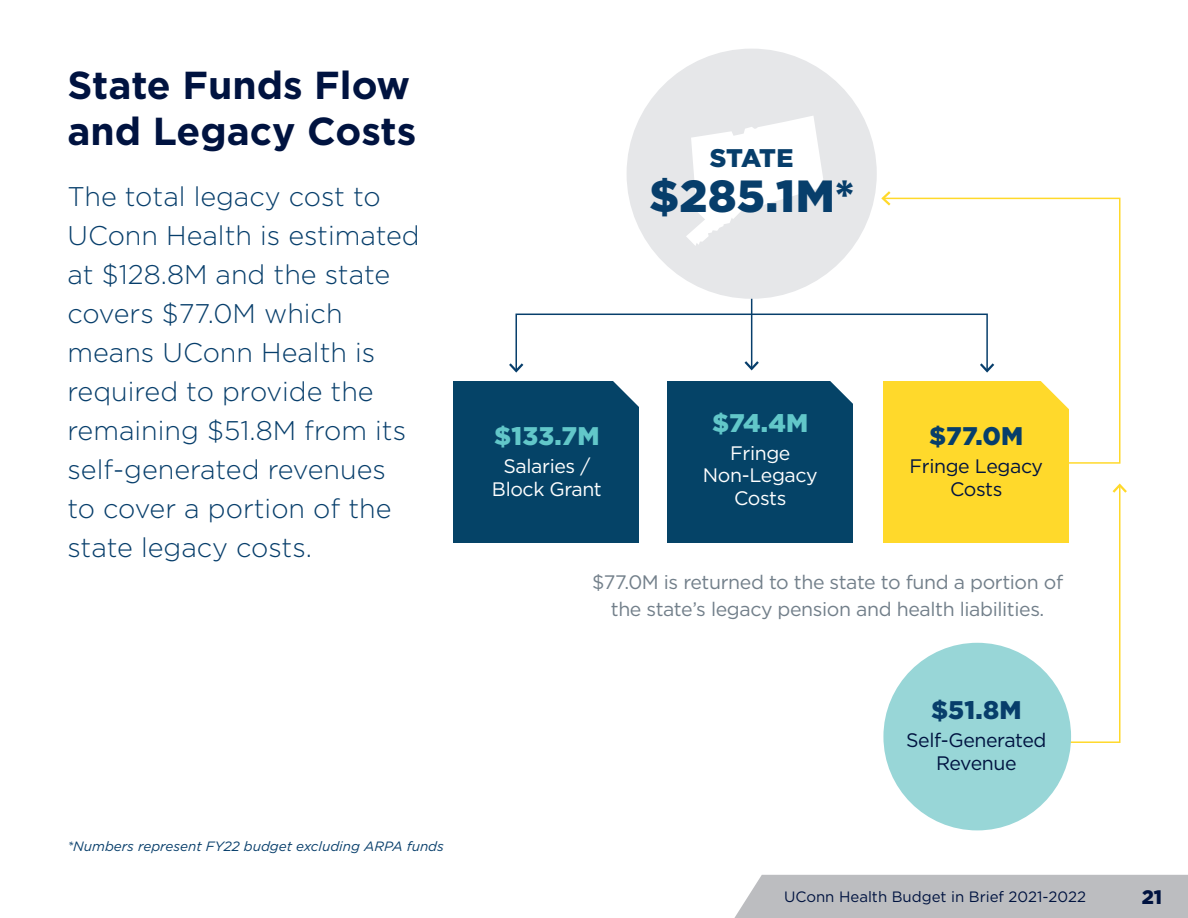
<style>
.page{position:relative;width:1188px;height:918px;background:#fff}
.page>*{position:absolute;margin:0;border:0;box-sizing:border-box;transform-origin:0 0}
.t1{font:900 45px "Gotham";color:#073e6b}
.Page_Header{font:700 39px/46.8px "Gotham";color:#001340}
.Subheader{font:300 27px/39px "Gotham";color:#073e6b}
.t2{font:900 25.5px "Gotham";letter-spacing:.01em;color:#073e6b}
.t3{font:900 25.5px "Gotham";color:#62c7c9}
.t4{font:19.5px/27px "Gotham";letter-spacing:-.02em;color:#727f8a;text-align:center}
.t5{font:19.5px/22.5px "Gotham";letter-spacing:-.02em;color:#fff;text-align:center}
.t6{font:19.5px/22.5px "Gotham";letter-spacing:-.02em;color:#001340;text-align:center}
.t7{font:900 19.5px "Gotham";color:#001340}
.t8{font:15px "Gotham";color:#001340}
.notation{font:italic 13.5px "Gotham";color:#073e6b}
</style>
<div class="page">
<div style="left:734px;top:875px;width:454px;height:43px;background:#bcbdc0"></div>
<svg style="left:881px;top:197px;width:240px;height:267px"></svg>
<svg style="left:881px;top:191px;width:12px;height:17px"></svg>
<svg style="left:1055px;top:483px;width:72px;height:260px"></svg>
<div style="left:883px;top:643px;width:188px;height:187px;background:#98d6d7;border-radius:50%"></div>
<div style="left:454px;top:381px;width:185px;height:162px;background:#054367"></div>
<div style="left:668px;top:381px;width:185px;height:162px;background:#054367"></div>
<div style="left:883px;top:381px;width:186px;height:162px;background:#ffd92b"></div>
<svg style="left:613px;top:381px;width:26px;height:26px"></svg>
<svg style="left:830px;top:353px;width:53px;height:62px"></svg>
<svg style="left:1031px;top:353px;width:62px;height:62px"></svg>
<hr style="left:751px;top:255px;width:1px;height:114px;background:#073e6b">
<svg style="left:744px;top:359px;width:15px;height:10px"></svg>
<div style="left:515px;top:314px;width:473px;height:58px;border:2px solid #073e6b"></div>
<svg style="left:978px;top:361px;width:19px;height:13px"></svg>
<svg style="left:509px;top:361px;width:17px;height:12px"></svg>
<div style="left:627px;top:49px;width:250px;height:250px;background:#e6e7e9;border-radius:50%"></div>
<svg style="left:686px;top:116px;width:137px;height:130px"></svg>
<h2 class="Page_Header" style="left:68px;top:61px;width:350px">State Funds Flow and Legacy Costs</h2>
<h3 class="Subheader" style="left:68px;top:177px;width:354px">The total legacy cost to<br>UConn Health is estimated at $128.8M and the state covers $77.0M which means UConn Health is required to provide the remaining $51.8M from its self-generated revenues to cover a portion of the state legacy costs.</h3>
<h6 class="notation" style="left:68px;top:837px;width:378px">*Numbers represent FY22 budget excluding ARPA funds</h6>
<p class="t2" style="left:710px;top:140px;width:85px">STATE</p>
<p class="t1" style="left:649px;top:165px;width:207px">$285.1M*</p>
<p class="t3" style="left:494px;top:419px;width:107px">$133.7M</p>
<p class="t5" style="left:492px;top:455px;width:111px">Salaries /<br>Block Grant</p>
<p class="t3" style="left:712px;top:405px;width:98px">$74.4M</p>
<p class="t5" style="left:703px;top:441px;width:116px">Fringe<br>Non-Legacy<br>Costs</p>
<p class="t2" style="left:929px;top:419px;width:96px">$77.0M</p>
<p class="t6" style="left:909px;top:455px;width:135px">Fringe Legacy<br>Costs</p>
<p class="t4" style="left:592px;top:568px;width:473px">$77.0M is returned to the state to fund a portion of the state’s legacy pension and health liabilities.</p>
<p class="t2" style="left:931px;top:693px;width:92px">$51.8M</p>
<p class="t6" style="left:906px;top:729px;width:142px">Self-Generated<br>Revenue</p>
<p class="t8" style="left:784px;top:887px;width:304px">UConn Health Budget in Brief 2021-2022</p>
<p class="t7" style="left:1142px;top:884px;width:22px">21</p>
</div>
